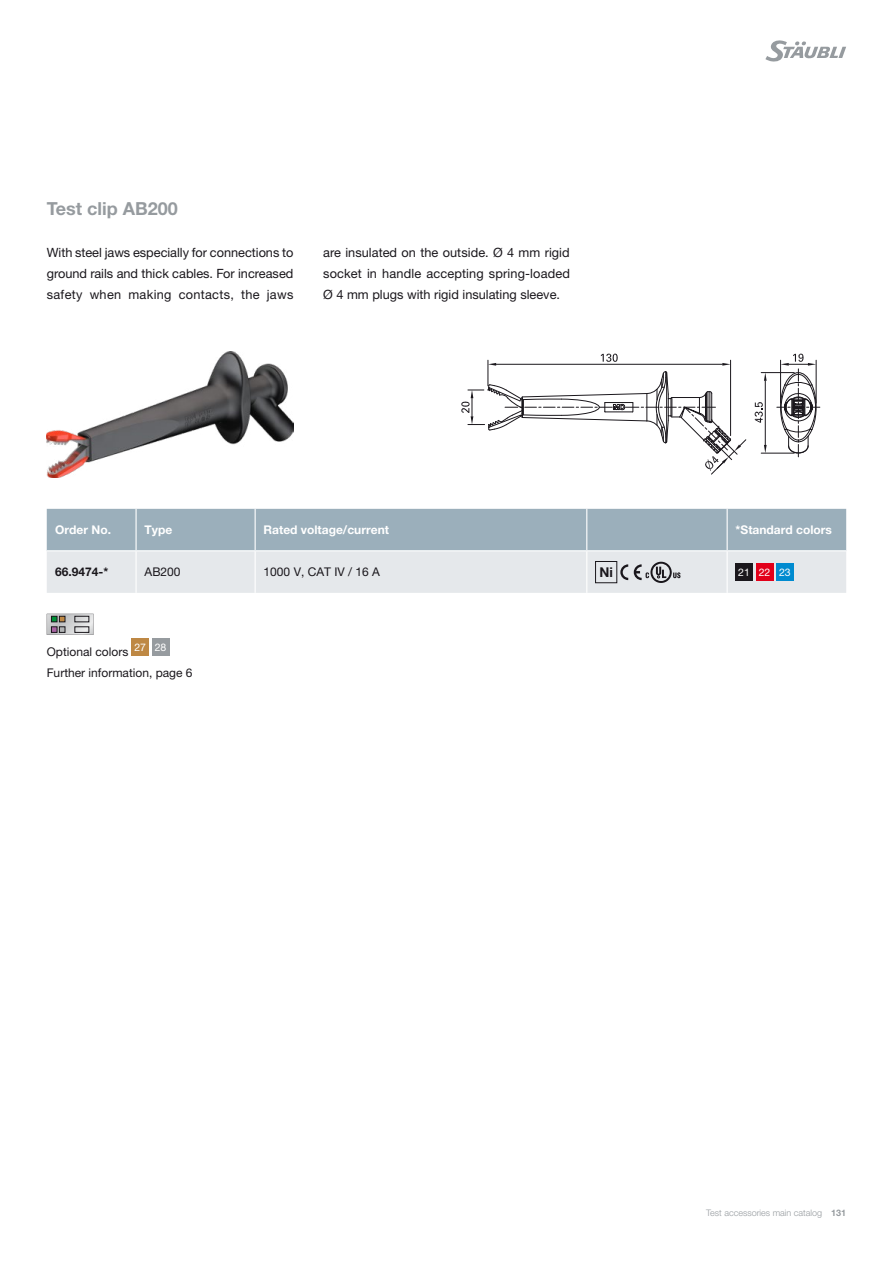
<style>
.page{position:relative;width:893px;height:1263px;background:#fff}
.page>*{position:absolute;margin:0;border:0;box-sizing:border-box;transform-origin:0 0}
.t1{font:700 18px "Helvetica Neue LTW1 G";color:#969b9f}
.t2{font:700 13.5px "Helvetica Neue LTW1 G";color:#1a171c}
.t3{font:12.75px/21px "Helvetica Neue LTW1 G";color:#1a171c;text-align:justify}
.t4{font:12px/21px "Helvetica Neue LTW1 G";color:#1a171c}
.t5{font:700 12px "Helvetica Neue LTW1 G";color:#fff}
.t6{font:700 12px "Helvetica Neue LTW1 G";color:#1a171c}
.t7{font:10.5px "Helvetica Neue LTW1 G";color:#fff}
.t8{font:300 9px "Helvetica Neue LTW1 G";color:#969b9f}
.s1{font-weight:700}
</style>
<div class="page">
<svg style="left:765px;top:40px;width:81px;height:22px"></svg>
<img style="left:47px;top:351px;width:246px;height:126px">
<hr style="left:761px;top:453px;width:33px;height:1px;background:#1a171c">
<hr style="left:761px;top:372px;width:33px;height:1px;background:#1a171c">
<hr style="left:765px;top:381px;width:1px;height:64px;background:#1a171c">
<svg style="left:764px;top:445px;width:3px;height:8px"></svg>
<svg style="left:764px;top:373px;width:3px;height:8px"></svg>
<svg style="left:755px;top:402px;width:8px;height:21px"></svg>
<svg style="left:777px;top:354px;width:43px;height:103px"></svg>
<svg style="left:461px;top:354px;width:285px;height:121px"></svg>
<svg style="left:47px;top:509px;width:799px;height:84px;background:#bfcad2"></svg>
<div style="left:736px;top:564px;width:17px;height:17px;background:#1a171c"></div>
<div style="left:756px;top:564px;width:17px;height:17px;background:#e2001a"></div>
<div style="left:776px;top:564px;width:17px;height:17px;background:#008bd0"></div>
<svg style="left:47px;top:614px;width:47px;height:21px"></svg>
<div style="left:132px;top:639px;width:17px;height:17px;background:#be8844"></div>
<div style="left:152px;top:639px;width:17px;height:17px;background:#969b9f"></div>
<h1 class="t1" style="left:47px;top:197px;width:133px">Test clip AB200</h1>
<p class="t3" style="left:47px;top:242px;width:248px">With steel jaws especially for connections to ground rails and thick cables. For increased safety when making contacts, the jaws</p>
<p class="t3" style="left:323px;top:242px;width:248px">are insulated on the outside. Ø 4 mm rigid socket in handle accepting spring-loaded Ø 4 mm plugs with rigid insulating sleeve.</p>
<p class="t5" style="left:55px;top:522px;width:57px">Order No.</p>
<p class="t5" style="left:145px;top:522px;width:29px">Type</p>
<p class="t5" style="left:264px;top:522px;width:127px">Rated voltage/current</p>
<p class="t5" style="left:736px;top:522px;width:98px">*Standard colors</p>
<p class="t6" style="left:55px;top:565px;width:55px">66.9474-*</p>
<p class="t4" style="left:145px;top:561px;width:38px">AB200</p>
<p class="t4" style="left:264px;top:561px;width:118px">1000 V, CAT IV / 16 A</p>
<p class="t2" style="left:599px;top:564px;width:15px">Ni</p>
<p class="t7" style="left:738px;top:566px;width:54px">21 22 23</p>
<p class="t4" style="left:47px;top:641px;width:147px">Optional colors <sup>27</sup> <sup>28<br></sup>Further information, page 6</p>
<p class="t8" style="left:706px;top:1207px;width:142px">Test accessories main catalog <span class="s1">131</span></p>
</div>
